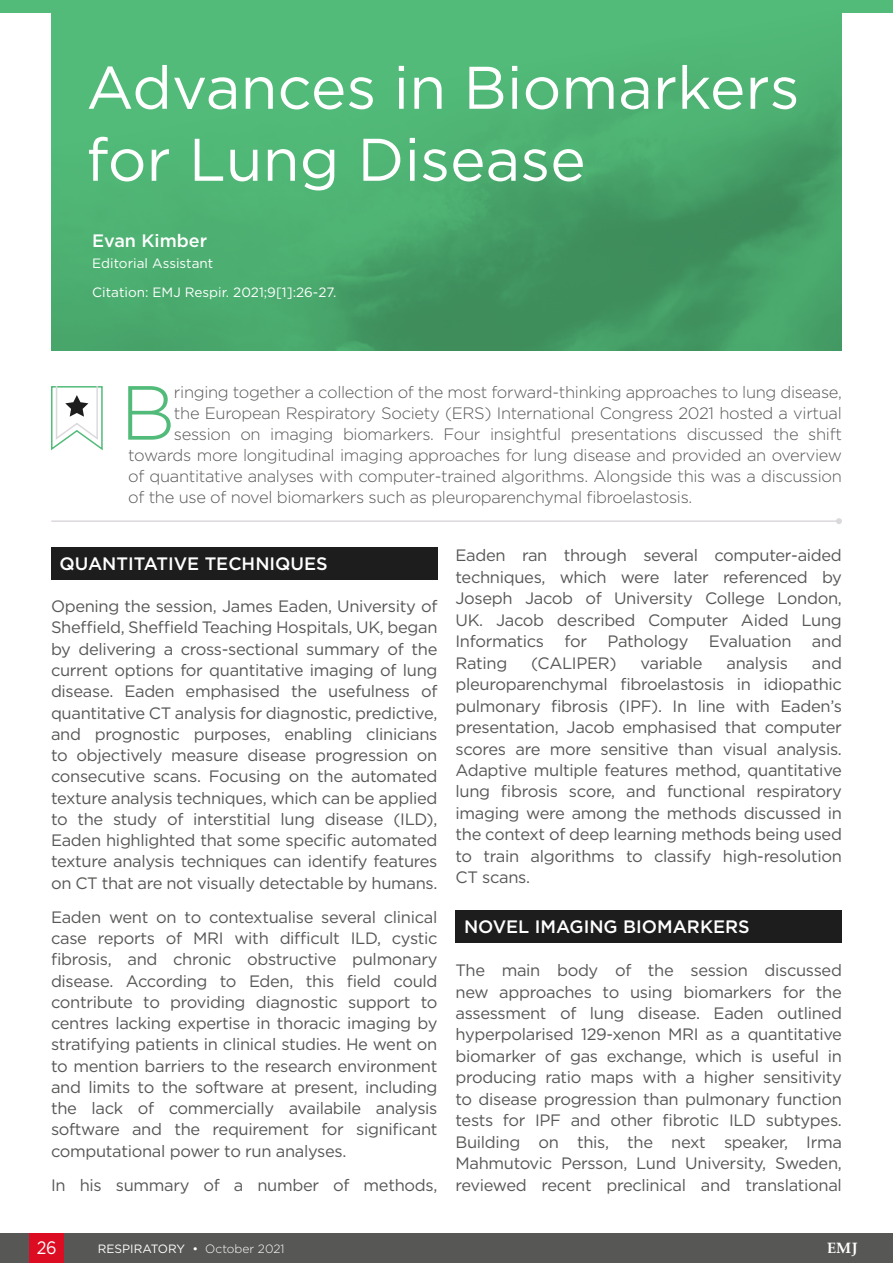
<style>
.page{position:relative;width:893px;height:1263px;background:#fff}
.page>*{position:absolute;margin:0;border:0;box-sizing:border-box;transform-origin:0 0}
.Body_Text{font:300 76.5px "Gotham";color:#52bb79}
.Headline{font:60px/72px "Gotham";color:#fff}
.H1__Heading_1{font:500 18px "Gotham";color:#fff}
.Featuring_Body_Text{font:500 18px "Gotham";color:#fff}
.t1{font:18px "Gotham";color:#fff;scale:.9 1}
.Body_Text__Justifica{font:16.5px/21.5px "Gotham";letter-spacing:-.02em;color:#575756;text-align:justify}
.Body_Text-2{font:300 16.5px "Gotham";letter-spacing:-.02em;color:#575756}
.t2{font:700 15px "Palatino Linotype";color:#fff}
.Featuring_Body_Text-2{font:13.5px "Gotham";color:#fff}
.t3{font:12px "Gotham";color:#fff}
.s1{font-weight:300}
</style>
<div class="page">
<div style="left:0;top:1233px;width:893px;height:30px;background:#575756"></div>
<div style="left:30px;top:1233px;width:34px;height:30px;background:#dc0c23"></div>
<div style="left:0;top:0;width:893px;height:13px;background:#52bb79"></div>
<img style="left:51px;top:13px;width:791px;height:338px">
<div style="left:51px;top:547px;width:386px;height:33px;background:#1d1d1d"></div>
<div style="left:455px;top:910px;width:387px;height:33px;background:#1d1d1d"></div>
<hr style="left:52px;top:520px;width:787px;height:2px;background:#dbd9dc">
<svg style="left:836px;top:518px;width:6px;height:6px"></svg>
<svg style="left:51px;top:386px;width:52px;height:65px"></svg>
<p class="Headline" style="left:86px;top:50px;width:715px">Advances in Biomarkers for Lung Disease</p>
<p class="Featuring_Body_Text" style="left:92px;top:229px;width:116px">Evan Kimber</p>
<p class="Featuring_Body_Text-2" style="left:92px;top:254px;width:122px">Editorial Assistant</p>
<p class="Featuring_Body_Text-2" style="left:92px;top:283px;width:246px">Citation: EMJ Respir. 2021;9[1]:26-27.</p>
<p class="Body_Text" style="left:120px;top:364px;width:57px">B</p>
<p class="Body_Text-2" style="left:174px;top:381px;width:669px">ringing together a collection of the most forward-thinking approaches to lung disease,</p>
<p class="Body_Text-2" style="left:174px;top:402px;width:669px">the European Respiratory Society (ERS) International Congress 2021 hosted a virtual</p>
<p class="Body_Text-2" style="left:174px;top:423px;width:669px">session on imaging biomarkers. Four insightful presentations discussed the shift</p>
<p class="Body_Text-2" style="left:128px;top:444px;width:715px">towards more longitudinal imaging approaches for lung disease and provided an overview</p>
<p class="Body_Text-2" style="left:128px;top:465px;width:715px">of quantitative analyses with computer-trained algorithms. Alongside this was a discussion</p>
<p class="Body_Text-2" style="left:128px;top:486px;width:566px">of the use of novel biomarkers such as pleuroparenchymal fibroelastosis.</p>
<p class="H1__Heading_1" style="left:60px;top:551px;width:270px">QUANTITATIVE TECHNIQUES</p>
<p class="Body_Text__Justifica" style="left:51px;top:595px;width:388px">Opening the session, James Eaden, University of Sheffield, Sheffield Teaching Hospitals, UK, began by delivering a cross-sectional summary of the current options for quantitative imaging of lung disease. Eaden emphasised the usefulness of quantitative CT analysis for diagnostic, predictive, and prognostic purposes, enabling clinicians to objectively measure disease progression on consecutive scans. Focusing on the automated texture analysis techniques, which can be applied to the study of interstitial lung disease (ILD), Eaden highlighted that some specific automated texture analysis techniques can identify features on CT that are not visually detectable by humans.</p>
<p class="Body_Text__Justifica" style="left:51px;top:906px;width:388px">Eaden went on to contextualise several clinical case reports of MRI with difficult ILD, cystic fibrosis, and chronic obstructive pulmonary disease. According to Eden, this field could contribute to providing diagnostic support to centres lacking expertise in thoracic imaging by stratifying patients in clinical studies. He went on to mention barriers to the research environment and limits to the software at present, including the lack of commercially availabile analysis software and the requirement for significant computational power to run analyses.</p>
<p class="Body_Text__Justifica" style="left:51px;top:1174px;width:388px">In his summary of a number of methods,</p>
<p class="Body_Text__Justifica" style="left:455px;top:544px;width:388px">Eaden ran through several computer-aided techniques, which were later referenced by Joseph Jacob of University College London, UK. Jacob described Computer Aided Lung Informatics for Pathology Evaluation and Rating</p>
<p class="Body_Text__Justifica" style="left:455px;top:652px;width:388px;text-indent:356px">and pleuroparenchymal fibroelastosis in idiopathic pulmonary fibrosis (IPF). In line with Eaden’s presentation, Jacob emphasised that computer scores are more sensitive than visual analysis.<br>Adaptive multiple features method, quantitative lung fibrosis score, and functional respiratory imaging were among the methods discussed in the context of deep learning methods being used to train algorithms to classify high-resolution CT scans.</p>
<p class="H1__Heading_1" style="left:464px;top:915px;width:287px">NOVEL IMAGING BIOMARKERS</p>
<p class="Body_Text__Justifica" style="left:455px;top:959px;width:388px">The main body of the session discussed new approaches to using biomarkers for the assessment of lung disease. Eaden outlined hyperpolarised 129-xenon MRI as a quantitative biomarker of gas exchange, which is useful in producing ratio maps with a higher sensitivity to disease progression than pulmonary function tests for IPF and other fibrotic ILD subtypes.<br>Building on this, the next speaker, Irma Mahmutovic Persson, Lund University, Sweden, reviewed recent preclinical and translational</p>
<p class="Body_Text__Justifica" style="left:531px;top:652px;width:87px">(CALIPER)</p>
<p class="Body_Text__Justifica" style="left:640px;top:652px;width:64px">variable</p>
<p class="Body_Text__Justifica" style="left:727px;top:652px;width:63px">analysis</p>
<p class="t1" style="left:37px;top:1236px;width:24px">26</p>
<p class="t3" style="left:98px;top:1241px;width:188px">RESPIRATORY • <span class="s1">October 2021</span></p>
<p class="t2" style="left:827px;top:1238px;width:32px">EMJ</p>
</div>
